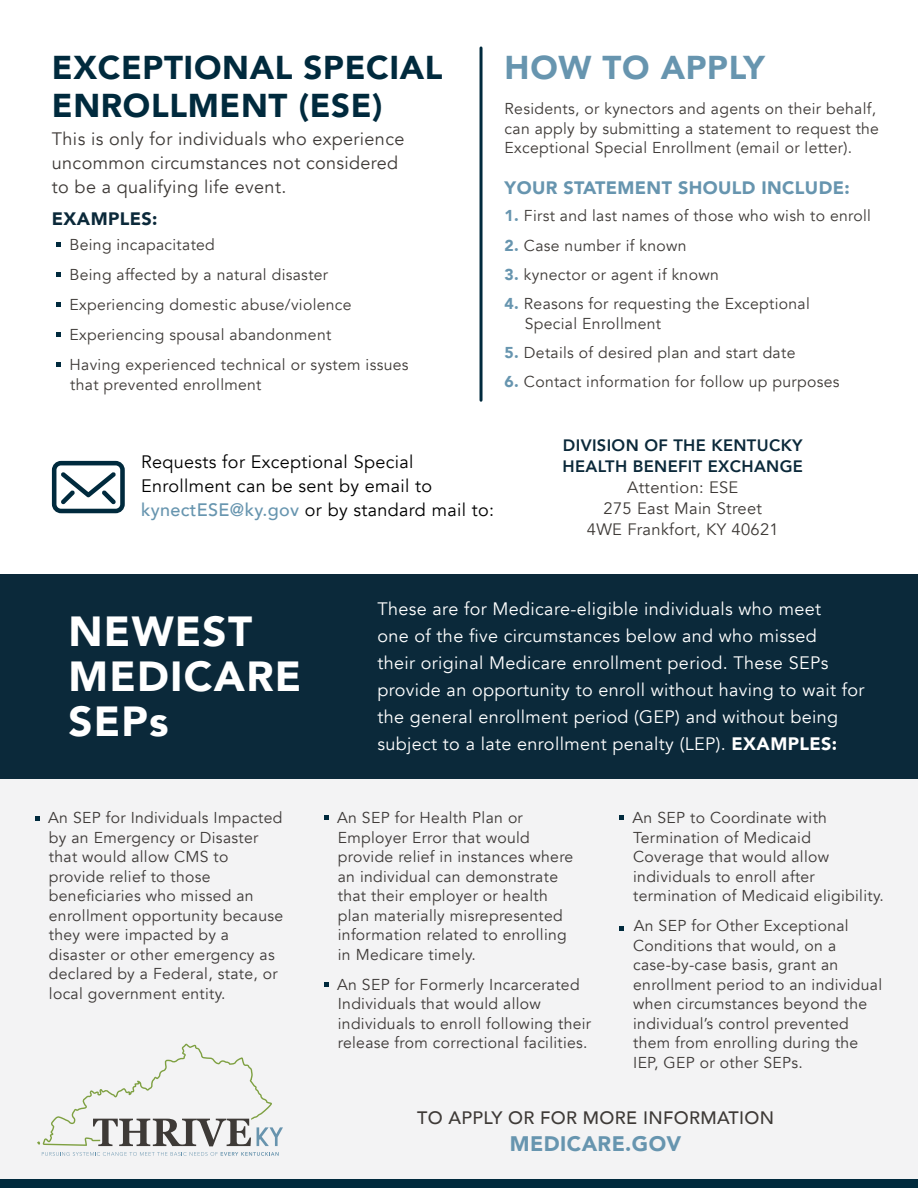
<style>
.page{position:relative;width:918px;height:1188px;background:#fff}
.page>*{position:absolute;margin:0;border:0;box-sizing:border-box;transform-origin:0 0}
.t1{font:900 42px/45px "Avenir";letter-spacing:.03em;color:#fff}
.t2{font:900 33px/37.5px "Avenir";letter-spacing:.02em;color:#002a3d}
.t3{font:900 33px "Avenir";letter-spacing:.02em;color:#6795af}
.t4{font:900 21px "Avenir";letter-spacing:.02em;color:#6795af}
.t5{font:18px/27px "Avenir";letter-spacing:.02em;color:#fff}
.t6{font:18px/24px "Avenir";letter-spacing:.02em;color:#3e3a37}
.t7{font:18px/24px "Avenir";letter-spacing:.02em;color:#000}
.t8{font:500 18px "Avenir";letter-spacing:.02em;color:#3e3a37}
.t9{font:900 18px "Avenir";letter-spacing:.02em;color:#6795af}
.t10{font:900 18px "Avenir";letter-spacing:.02em;color:#0b293a}
.t11{font:16.5px/21px "Avenir";letter-spacing:.02em;color:#3e3a37;text-align:center}
.t12{font:800 16.5px/21px "Avenir";letter-spacing:.02em;color:#0b293a}
.t13{font:15.75px/19.5px "Avenir";letter-spacing:.02em;color:#3d3937}
.t14{font:15.75px/30px "Avenir";letter-spacing:.02em;color:#3e3a37}
.s1{font-weight:900;color:#6795af}
.s2{font-weight:500;color:#6795af}
.s3{font-weight:900}
</style>
<div class="page">
<div style="left:0;top:580px;width:918px;height:608px;background:#f3f3f4"></div>
<div style="left:0;top:574px;width:918px;height:204px;background:#0b293a"></div>
<svg style="left:56px;top:243px;width:5px;height:4px"></svg>
<svg style="left:56px;top:273px;width:5px;height:4px"></svg>
<svg style="left:56px;top:303px;width:5px;height:4px"></svg>
<svg style="left:56px;top:333px;width:5px;height:4px"></svg>
<svg style="left:56px;top:363px;width:5px;height:4px"></svg>
<svg style="left:37px;top:1044px;width:246px;height:102px"></svg>
<svg style="left:42px;top:1152px;width:237px;height:4px"></svg>
<hr style="left:480px;top:48px;width:3px;height:352px;background:#002a3d">
<svg style="left:52px;top:461px;width:73px;height:52px"></svg>
<svg style="left:35px;top:816px;width:4px;height:4px"></svg>
<svg style="left:324px;top:816px;width:4px;height:4px"></svg>
<svg style="left:324px;top:982px;width:4px;height:5px"></svg>
<svg style="left:619px;top:816px;width:5px;height:4px"></svg>
<svg style="left:620px;top:927px;width:4px;height:4px"></svg>
<div style="left:0;top:1179px;width:918px;height:9px;background:#002a3d"></div>
<h2 class="t2" style="left:52px;top:48px;width:392px">EXCEPTIONAL SPECIAL<br>ENROLLMENT (ESE)</h2>
<p class="t6" style="left:52px;top:128px;width:354px">This is only for individuals who experience uncommon circumstances not considered to be a qualifying life event.</p>
<p class="t10" style="left:52px;top:203px;width:107px">EXAMPLES:</p>
<p class="t14" style="left:70px;top:230px;width:341px">Being incapacitated<br>Being affected by a natural disaster Experiencing domestic abuse/violence Experiencing spousal abandonment<br>Having experienced technical or system issues</p>
<p class="t14" style="left:70px;top:370px;width:193px">that prevented enrollment</p>
<h2 class="t3" style="left:505px;top:40px;width:262px">HOW TO APPLY</h2>
<p class="t14" style="left:505px;top:99px;width:376px;line-height:19.5px">Residents, or kynectors and agents on their behalf, can apply by submitting a statement to request the<br>Exceptional Special Enrollment (email or letter).</p>
<p class="t9" style="left:505px;top:172px;width:347px">YOUR STATEMENT SHOULD INCLUDE:</p>
<p class="t14" style="left:505px;top:201px;width:368px"><span class="s1">1.</span> First and last names of those who wish to enroll</p>
<p class="t14" style="left:505px;top:230px;width:183px"><span class="s1">2.</span> Case number if known</p>
<p class="t14" style="left:505px;top:260px;width:216px"><span class="s1">3.</span> kynector or agent if known</p>
<p class="t14" style="left:525px;top:294px;width:286px;line-height:19.5px;text-indent:-20px"><span class="s1">4.</span> Reasons for requesting the Exceptional<br>Special Enrollment</p>
<p class="t14" style="left:505px;top:338px;width:292px"><span class="s1">5.</span> Details of desired plan and start date</p>
<p class="t14" style="left:505px;top:367px;width:336px"><span class="s1">6.</span> Contact information for follow up purposes</p>
<p class="t7" style="left:141px;top:450px;width:355px">Requests for Exceptional Special<br>Enrollment can be sent by email to <span class="s2">kynectESE@ky.gov</span> or by standard mail to:</p>
<p class="t12" style="left:563px;top:434px;width:242px">DIVISION OF THE KENTUCKY<br>HEALTH BENEFIT EXCHANGE</p>
<p class="t11" style="left:587px;top:477px;width:193px">Attention: ESE<br>275 East Main Street<br>4WE Frankfort, KY 40621</p>
<h1 class="t1" style="left:68px;top:608px;width:234px">NEWEST<br>MEDICARE<br>SEPs</h1>
<p class="t5" style="left:377px;top:595px;width:489px">These are for Medicare-eligible individuals who meet<br>one of the five circumstances below and who missed<br>their original Medicare enrollment period. These SEPs provide an opportunity to enroll without having to wait for the general enrollment period (GEP) and without being subject to a late enrollment penalty (LEP). <span class="s3">EXAMPLES:</span></p>
<p class="t13" style="left:48px;top:809px;width:237px">An SEP for Individuals Impacted by an Emergency or Disaster that would allow CMS to provide relief to those beneficiaries who missed an enrollment opportunity because they were impacted by a disaster or other emergency as declared by a Federal, state, or local government entity.</p>
<p class="t13" style="left:337px;top:808px;width:238px">An SEP for Health Plan or<br>Employer Error that would provide relief in instances where an individual can demonstrate that their employer or health plan materially misrepresented information related to enrolling in Medicare timely.</p>
<p class="t13" style="left:337px;top:975px;width:256px">An SEP for Formerly Incarcerated Individuals that would allow individuals to enroll following their release from correctional facilities.</p>
<p class="t13" style="left:632px;top:808px;width:253px">An SEP to Coordinate with<br>Termination of Medicaid<br>Coverage that would allow individuals to enroll after termination of Medicaid eligibility.</p>
<p class="t13" style="left:633px;top:916px;width:250px">An SEP for Other Exceptional<br>Conditions that would, on a case-by-case basis, grant an enrollment period to an individual when circumstances beyond the individual’s control prevented them from enrolling during the<br>IEP, GEP or other SEPs.</p>
<p class="t8" style="left:417px;top:1102px;width:359px">TO APPLY OR FOR MORE INFORMATION</p>
<h3 class="t4" style="left:510px;top:1126px;width:173px">MEDICARE.GOV</h3>
</div>
